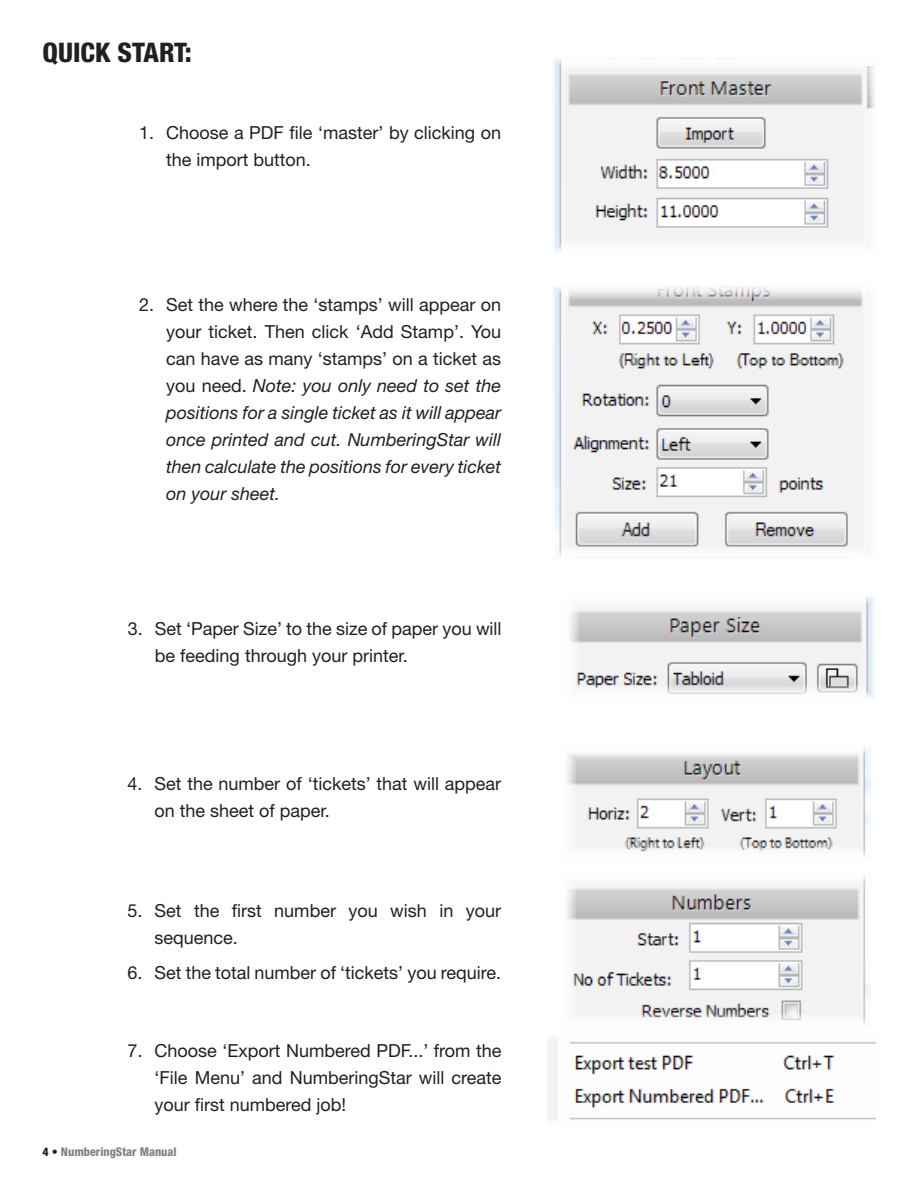
<style>
.page{position:relative;width:918px;height:1188px;background:#fff}
.page>*{position:absolute;margin:0;border:0;box-sizing:border-box;transform-origin:0 0}
.section_header{font:800 condensed 27px "Helvetica Neue LT Std";color:#231f20}
.main_text{font:18px/27px "Helvetica Neue LT Std";color:#231f20}
.main_text-2{font:italic 18px/27px "Helvetica Neue LT Std";color:#231f20;text-align:justify}
.t1{font:800 condensed 12px "Helvetica Neue LT Std";color:#808285}
.s1{font-style:normal}
.s2{color:#231f20}
</style>
<div class="page">
<img style="left:554px;top:58px;width:321px;height:193px">
<img style="left:553px;top:286px;width:310px;height:271px">
<img style="left:569px;top:596px;width:305px;height:102px">
<img style="left:567px;top:747px;width:304px;height:110px">
<img style="left:567px;top:876px;width:303px;height:149px">
<img style="left:548px;top:1039px;width:327px;height:81px">
<p class="section_header" style="left:43px;top:35px;width:151px">QUICK START:</p>
<p class="main_text" style="left:166px;top:119px;width:337px;text-indent:-27px">1. Choose a PDF file ‘master’ by clicking on the import button.</p>
<p class="main_text-2" style="left:166px;top:291px;width:337px;text-indent:-27px"><span class="s1">2. Set the where the ‘stamps’ will appear on your ticket. Then click ‘Add Stamp’. You can have as many ‘stamps’ on a ticket as you need.</span> Note: you only need to set the positions for a single ticket as it will appear once printed and cut. NumberingStar will then calculate the positions for every ticket on your sheet.</p>
<p class="main_text" style="left:155px;top:615px;width:348px;text-indent:-27px">3. Set ‘Paper Size’ to the size of paper you will be feeding through your printer.</p>
<p class="main_text" style="left:155px;top:770px;width:348px;text-indent:-27px">4. Set the number of ‘tickets’ that will appear on the sheet of paper.</p>
<p class="main_text" style="left:155px;top:897px;width:348px;text-indent:-27px">5. Set the first number you wish in your sequence.</p>
<p class="main_text" style="left:128px;top:959px;width:375px">6. Set the total number of ‘tickets’ you require.</p>
<p class="main_text" style="left:155px;top:1037px;width:349px;text-align:justify;text-indent:-27px">7. Choose ‘Export Numbered PDF...’ from the ‘File Menu’ and NumberingStar will create your first numbered job!</p>
<p class="t1" style="left:43px;top:1144px;width:136px"><span class="s2">4 •</span> NumberingStar Manual</p>
</div>
